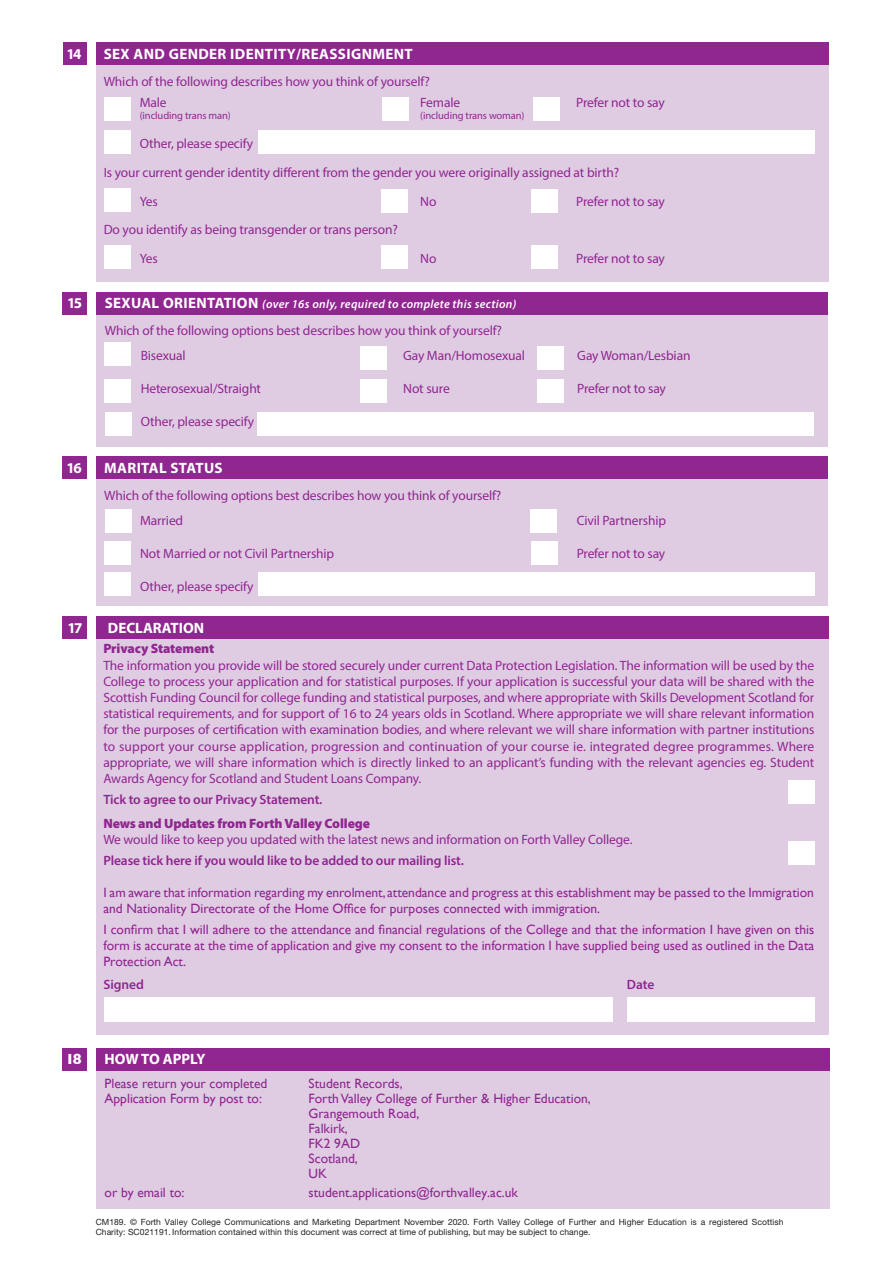
<style>
.page{position:relative;width:893px;height:1263px;background:#fff}
.page>*{position:absolute;margin:0;border:0;box-sizing:border-box;transform-origin:0 0}
.t1{font:700 15px "Myriad Pro";letter-spacing:.025em;color:#fff}
.t2{font:700 15px "Myriad Pro";color:#fff}
.t3{font:700 15px "Gill Sans";color:#fff}
.t4{font:13.5px/16.2px "Myriad Pro";letter-spacing:-.01em;color:#90268f}
.t5{font:13.5px/15px "Gill Sans";color:#90268f}
.t6{font:600 13.5px "Myriad Pro";letter-spacing:-.01em;color:#90268f}
.t7{font:900 13.5px "Myriad Pro";letter-spacing:-.01em;color:#90268f}
.t8{font:italic 600 12px "Myriad Pro";letter-spacing:.025em;color:#fff}
.t9{font:10.5px "Myriad Pro";letter-spacing:-.01em;color:#90268f}
.t10{font:8.55px/10.2px "Helvetica Neue";letter-spacing:.005em;color:#231f20}
.s1{font-weight:700;font-style:normal;font-size:15px}
</style>
<div class="page">
<div style="left:93px;top:461px;width:735px;height:145px;background:#dfcce3"></div>
<div style="left:63px;top:457px;width:765px;height:22px;background:#90268f"></div>
<div style="left:530px;top:509px;width:26px;height:23px;background:#fff"></div>
<div style="left:531px;top:541px;width:27px;height:24px;background:#fff"></div>
<div style="left:258px;top:572px;width:556px;height:23px;background:#fff"></div>
<div style="left:95px;top:620px;width:734px;height:415px;background:#dfcce3"></div>
<div style="left:62px;top:617px;width:767px;height:22px;background:#90268f"></div>
<div style="left:96px;top:1052px;width:734px;height:157px;background:#dfcce3"></div>
<div style="left:62px;top:1048px;width:768px;height:22px;background:#90268f"></div>
<div style="left:92px;top:296px;width:736px;height:150px;background:#dfcce3"></div>
<div style="left:62px;top:292px;width:765px;height:22px;background:#90268f"></div>
<div style="left:104px;top:541px;width:26px;height:24px;background:#fff"></div>
<div style="left:360px;top:346px;width:26px;height:23px;background:#fff"></div>
<div style="left:537px;top:346px;width:26px;height:23px;background:#fff"></div>
<div style="left:104px;top:572px;width:26px;height:23px;background:#fff"></div>
<div style="left:360px;top:380px;width:26px;height:23px;background:#fff"></div>
<div style="left:537px;top:380px;width:26px;height:23px;background:#fff"></div>
<div style="left:257px;top:412px;width:557px;height:23px;background:#fff"></div>
<div style="left:93px;top:47px;width:735px;height:234px;background:#dfcce3"></div>
<div style="left:63px;top:43px;width:765px;height:22px;background:#90268f"></div>
<div style="left:533px;top:97px;width:26px;height:24px;background:#fff"></div>
<div style="left:383px;top:97px;width:26px;height:24px;background:#fff"></div>
<div style="left:258px;top:130px;width:556px;height:24px;background:#fff"></div>
<div style="left:87px;top:33px;width:9px;height:1188px;background:#fff"></div>
<div style="left:104px;top:342px;width:26px;height:24px;background:#fff"></div>
<div style="left:104px;top:380px;width:26px;height:23px;background:#fff"></div>
<div style="left:532px;top:189px;width:26px;height:23px;background:#fff"></div>
<div style="left:381px;top:189px;width:26px;height:23px;background:#fff"></div>
<div style="left:105px;top:412px;width:26px;height:23px;background:#fff"></div>
<div style="left:532px;top:245px;width:26px;height:23px;background:#fff"></div>
<div style="left:381px;top:245px;width:26px;height:23px;background:#fff"></div>
<div style="left:105px;top:509px;width:26px;height:23px;background:#fff"></div>
<div style="left:104px;top:97px;width:26px;height:24px;background:#fff"></div>
<div style="left:104px;top:130px;width:26px;height:24px;background:#fff"></div>
<div style="left:104px;top:188px;width:26px;height:23px;background:#fff"></div>
<div style="left:104px;top:245px;width:26px;height:23px;background:#fff"></div>
<div style="left:104px;top:997px;width:509px;height:25px;background:#fff"></div>
<div style="left:627px;top:997px;width:188px;height:25px;background:#fff"></div>
<div style="left:789px;top:780px;width:26px;height:24px;background:#fff"></div>
<div style="left:788px;top:841px;width:26px;height:23px;background:#fff"></div>
<p class="t1" style="left:66px;top:44px;width:17px">14</p>
<p class="t1" style="left:104px;top:44px;width:311px">SEX AND GENDER IDENTITY/REASSIGNMENT</p>
<p class="t4" style="left:140px;top:71px;width:292px;line-height:20.5px;text-indent:-36px">Which of the following describes how you think of yourself?<br>Male</p>
<p class="t4" style="left:420px;top:94px;width:41px">Female</p>
<p class="t4" style="left:576px;top:94px;width:90px">Prefer not to say</p>
<p class="t9" style="left:140px;top:109px;width:93px">(including trans man)</p>
<p class="t9" style="left:420px;top:109px;width:106px">(including trans woman)</p>
<p class="t4" style="left:140px;top:135px;width:115px">Other, please specify</p>
<p class="t4" style="left:104px;top:164px;width:517px">Is your current gender identity different from the gender you were originally assigned at birth?</p>
<p class="t4" style="left:140px;top:193px;width:20px">Yes</p>
<p class="t4" style="left:420px;top:193px;width:18px">No</p>
<p class="t4" style="left:576px;top:193px;width:90px">Prefer not to say</p>
<p class="t4" style="left:140px;top:215px;width:260px;line-height:29px;text-indent:-36px">Do you identify as being transgender or trans person?<br>Yes</p>
<p class="t4" style="left:420px;top:251px;width:18px">No</p>
<p class="t4" style="left:576px;top:251px;width:90px">Prefer not to say</p>
<p class="t1" style="left:67px;top:293px;width:17px">15</p>
<p class="t8" style="left:105px;top:296px;width:413px"><span class="s1">SEXUAL ORIENTATION</span> (over 16s only, required to complete this section)</p>
<p class="t4" style="left:141px;top:318px;width:363px;line-height:24.8px;text-indent:-36px">Which of the following options best describes how you think of yourself?<br>Bisexual</p>
<p class="t4" style="left:403px;top:347px;width:123px">Gay Man/Homosexual</p>
<p class="t4" style="left:577px;top:347px;width:115px">Gay Woman/Lesbian</p>
<p class="t4" style="left:141px;top:380px;width:122px">Heterosexual/Straight</p>
<p class="t4" style="left:403px;top:380px;width:48px">Not sure</p>
<p class="t4" style="left:577px;top:380px;width:90px">Prefer not to say</p>
<p class="t4" style="left:141px;top:413px;width:115px">Other, please specify</p>
<p class="t1" style="left:66px;top:458px;width:17px">16</p>
<p class="t1" style="left:104px;top:458px;width:120px">MARITAL STATUS</p>
<p class="t4" style="left:140px;top:483px;width:363px;line-height:24.8px;text-indent:-36px">Which of the following options best describes how you think of yourself?<br>Married</p>
<p class="t4" style="left:577px;top:512px;width:91px">Civil Partnership</p>
<p class="t4" style="left:140px;top:545px;width:196px">Not Married or not Civil Partnership</p>
<p class="t4" style="left:577px;top:545px;width:90px">Prefer not to say</p>
<p class="t4" style="left:140px;top:579px;width:115px">Other, please specify</p>
<p class="t1" style="left:67px;top:618px;width:17px">17</p>
<p class="t2" style="left:108px;top:618px;width:98px">DECLARATION</p>
<p class="t7" style="left:103px;top:640px;width:112px">Privacy Statement</p>
<p class="t4" style="left:103px;top:657px;width:712px;text-align:justify">The information you provide will be stored securely under current Data Protection Legislation. The information will be used by the College to process your application and for statistical purposes. If your application is successful your data will be shared with the Scottish Funding Council for college funding and statistical purposes, and where appropriate with Skills Development Scotland for statistical requirements, and for support of 16 to 24 years olds in Scotland. Where appropriate we will share relevant information for the purposes of certification with examination bodies, and where relevant we will share information with partner institutions to support your course application, progression and continuation of your course ie. integrated degree programmes. Where appropriate, we will share information which is directly linked to an applicant’s funding with the relevant agencies eg. Student Awards Agency for Scotland and Student Loans Company.</p>
<p class="t6" style="left:103px;top:790px;width:220px">Tick to agree to our Privacy Statement.</p>
<p class="t7" style="left:103px;top:815px;width:268px">News and Updates from Forth Valley College</p>
<p class="t4" style="left:103px;top:831px;width:531px">We would like to keep you updated with the latest news and information on Forth Valley College.</p>
<p class="t6" style="left:103px;top:852px;width:362px">Please tick here if you would like to be added to our mailing list.</p>
<p class="t5" style="left:103px;top:884px;width:712px;line-height:16.2px">I am aware that information regarding my enrolment, attendance and progress at this establishment may be passed to the Immigration and Nationality Directorate of the Home Office for purposes connected with immigration.</p>
<p class="t5" style="left:103px;top:921px;width:712px;line-height:16.2px;text-align:justify">I confirm that I will adhere to the attendance and financial regulations of the College and that the information I have given on this form is accurate at the time of application and give my consent to the information I have supplied being used as outlined in the Data Protection Act.</p>
<p class="t6" style="left:103px;top:976px;width:42px">Signed</p>
<p class="t6" style="left:627px;top:976px;width:29px">Date</p>
<p class="t3" style="left:66px;top:1047px;width:18px">18</p>
<p class="t2" style="left:105px;top:1049px;width:102px">HOW TO APPLY</p>
<p class="t5" style="left:105px;top:1076px;width:164px">Please return your completed<br>Application Form by post to:</p>
<p class="t5" style="left:105px;top:1185px;width:82px">or by email to:</p>
<p class="t5" style="left:309px;top:1076px;width:284px">Student Records,<br>Forth Valley College of Further &amp; Higher Education,<br>Grangemouth Road,<br>Falkirk,<br>FK2 9AD<br>Scotland,<br>UK</p>
<p class="t5" style="left:309px;top:1185px;width:211px">student.applications@forthvalley.ac.uk</p>
<p class="t10" style="left:96px;top:1216px;width:689px">CM189. © Forth Valley College Communications and Marketing Department November 2020. Forth Valley College of Further and Higher Education is a registered Scottish<br>Charity: SC021191. Information contained within this document was correct at time of publishing, but may be subject to change.</p>
</div>
